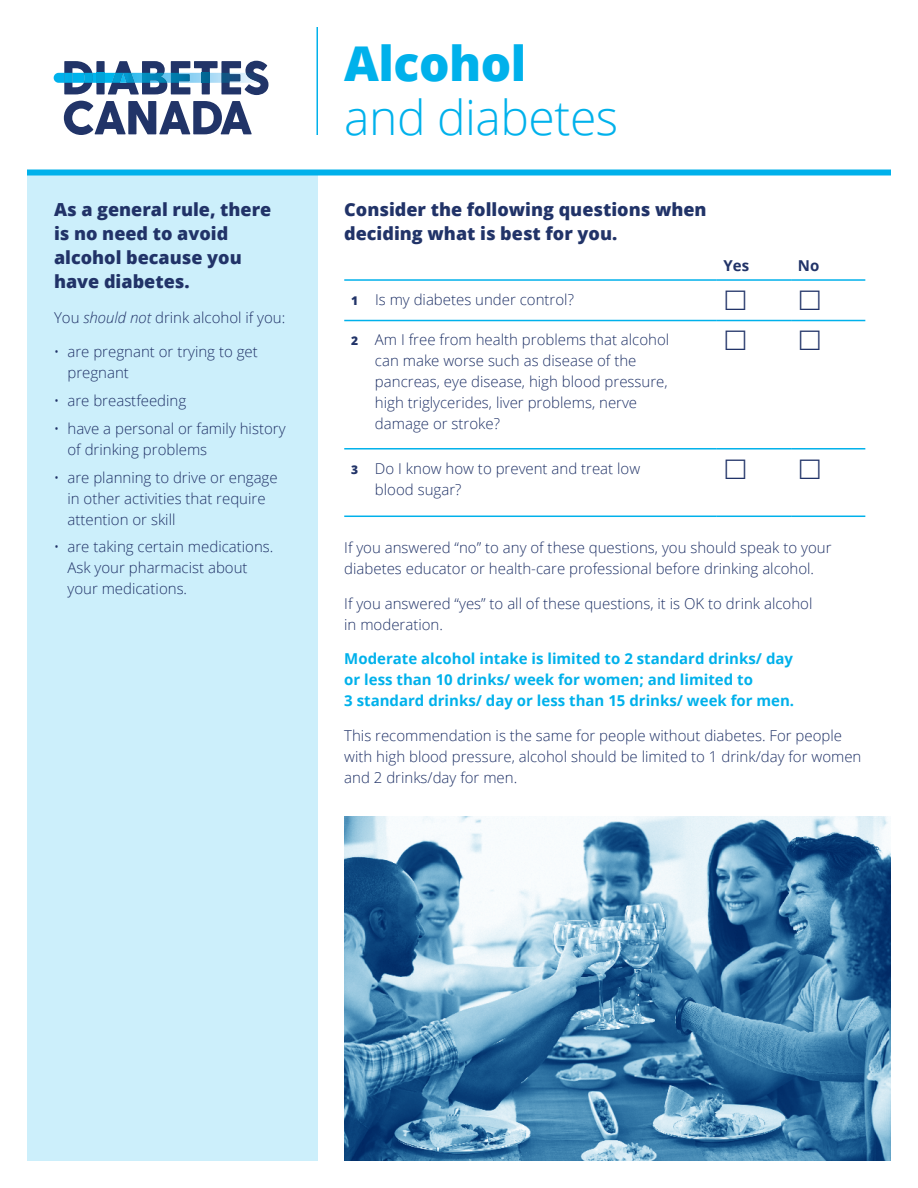
<style>
.page{position:relative;width:918px;height:1188px;background:#fff}
.page>*{position:absolute;margin:0;border:0;box-sizing:border-box;transform-origin:0 0}
.t1{font:300 48px "Open Sans";letter-spacing:-.01em;color:#00b1eb}
.t2{font:800 48px "Open Sans";letter-spacing:-.01em;color:#00b1eb}
.t3{font:800 18px/24px "Open Sans";color:#213368}
.t4{font:300 15px/21px "Open Sans";color:#213368}
.t5{font:700 15px/21px "Open Sans";color:#00b1eb}
.t6{font:700 15px "Open Sans";color:#213368}
.s1{font-style:italic}
.s2{font-weight:800;font-size:12px}
</style>
<div class="page">
<div style="left:27px;top:176px;width:290px;height:985px;background:#cceffb"></div>
<hr style="left:344px;top:279px;width:373px;height:2px;background:#00b1eb">
<hr style="left:717px;top:279px;width:74px;height:2px;background:#00b1eb">
<hr style="left:791px;top:279px;width:74px;height:2px;background:#00b1eb">
<hr style="left:344px;top:320px;width:373px;height:1px;background:#00b1eb">
<hr style="left:717px;top:320px;width:74px;height:1px;background:#00b1eb">
<hr style="left:791px;top:320px;width:74px;height:1px;background:#00b1eb">
<hr style="left:344px;top:448px;width:373px;height:2px;background:#00b1eb">
<hr style="left:717px;top:448px;width:74px;height:2px;background:#00b1eb">
<hr style="left:791px;top:448px;width:74px;height:2px;background:#00b1eb">
<hr style="left:344px;top:516px;width:373px;height:1px;background:#00b1eb">
<hr style="left:717px;top:516px;width:74px;height:1px;background:#00b1eb">
<hr style="left:791px;top:516px;width:74px;height:1px;background:#00b1eb">
<div style="left:27px;top:170px;width:864px;height:6px;background:#00b1eb"></div>
<hr style="left:316px;top:27px;width:2px;height:108px;background:#00b1eb">
<svg style="left:64px;top:101px;width:188px;height:34px"></svg>
<img style="left:54px;top:73px;width:10px;height:10px">
<svg style="left:64px;top:61px;width:204px;height:34px"></svg>
<img style="left:221px;top:73px;width:19px;height:10px">
<img style="left:246px;top:73px;width:18px;height:10px">
<img style="left:344px;top:817px;width:547px;height:344px">
<p class="t3" style="left:54px;top:197px;width:219px">As a general rule, there is no need to avoid alcohol because you have diabetes.</p>
<p class="t4" style="left:54px;top:306px;width:233px">You <span class="s1">should not</span> drink alcohol if you:</p>
<p class="t4" style="left:67px;top:341px;width:192px;text-indent:-14px">• are pregnant or trying to get pregnant</p>
<p class="t4" style="left:54px;top:390px;width:134px">• are breastfeeding</p>
<p class="t4" style="left:67px;top:417px;width:220px;text-indent:-14px">• have a personal or family history of drinking problems</p>
<p class="t4" style="left:67px;top:466px;width:212px;text-indent:-14px">• are planning to drive or engage in other activities that require attention or skill</p>
<p class="t4" style="left:67px;top:536px;width:207px;text-indent:-14px">• are taking certain medications.<br>Ask your pharmacist about your medications.</p>
<h1 class="t2" style="left:344px;top:27px;width:184px">Alcohol</h1>
<h1 class="t1" style="left:344px;top:85px;width:276px">and diabetes</h1>
<p class="t3" style="left:344px;top:197px;width:364px">Consider the following questions when deciding what is best for you.</p>
<p class="t4" style="left:351px;top:289px;width:224px"><span class="s2">1</span> Is my diabetes under control?</p>
<p class="t4" style="left:375px;top:329px;width:296px;text-indent:-24px"><span class="s2">2</span> Am I free from health problems that alcohol can make worse such as disease of the pancreas, eye disease, high blood pressure, high triglycerides, liver problems, nerve damage or stroke?</p>
<p class="t4" style="left:375px;top:457px;width:267px;text-indent:-24px"><span class="s2">3</span> Do I know how to prevent and treat low blood sugar?</p>
<p class="t6" style="left:724px;top:255px;width:27px">Yes</p>
<p class="t6" style="left:798px;top:255px;width:23px">No</p>
<p class="t4" style="left:344px;top:537px;width:489px">If you answered “no” to any of these questions, you should speak to your diabetes educator or health-care professional before drinking alcohol.</p>
<p class="t4" style="left:344px;top:592px;width:470px">If you answered “yes” to all of these questions, it is OK to drink alcohol in moderation.</p>
<p class="t5" style="left:344px;top:648px;width:452px">Moderate alcohol intake is limited to 2 standard drinks/ day or less than 10 drinks/ week for women; and limited to<br>3 standard drinks/ day or less than 15 drinks/ week for men.</p>
<p class="t4" style="left:344px;top:724px;width:519px">This recommendation is the same for people without diabetes. For people with high blood pressure, alcohol should be limited to 1 drink/day for women and 2 drinks/day for men.</p>
</div>
